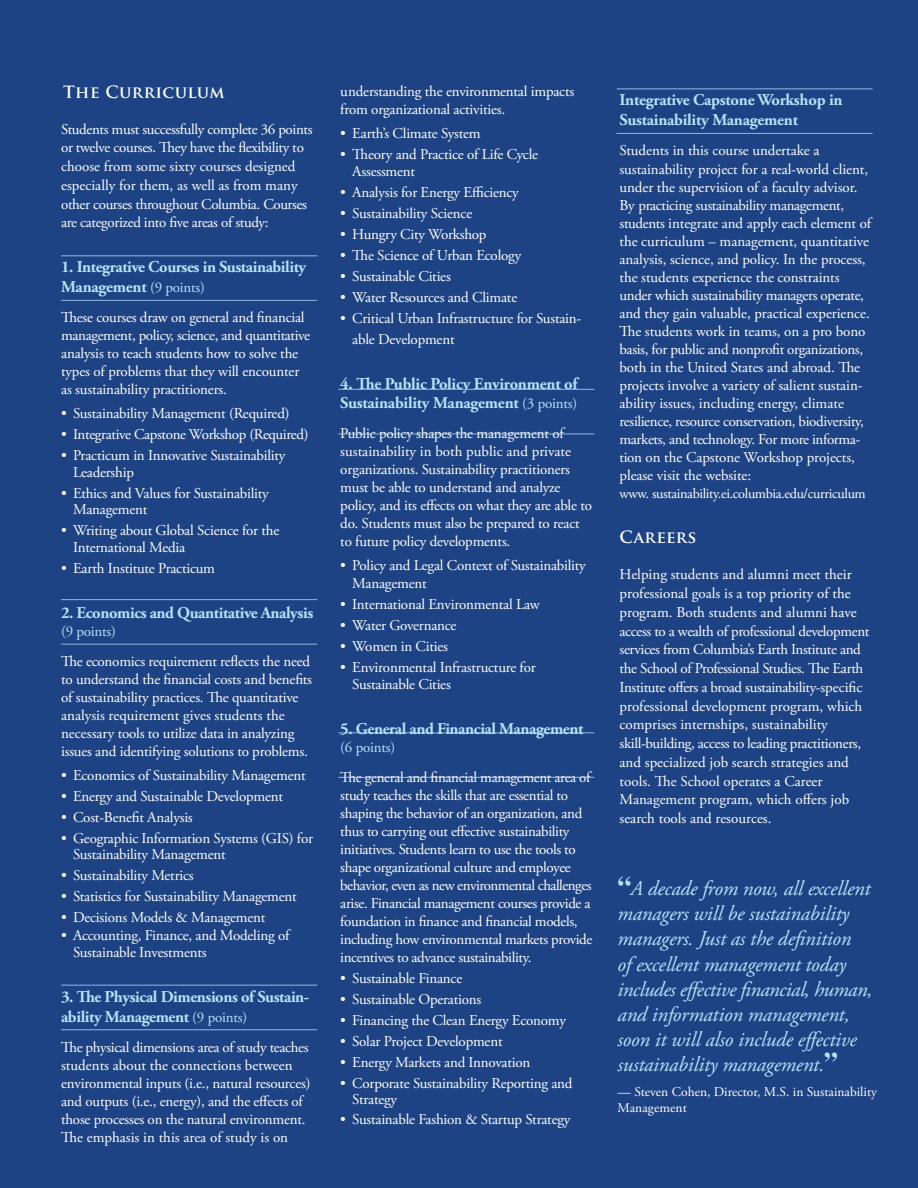
<style>
.page{position:relative;width:918px;height:1188px;background:#1d4384}
.page>*{position:absolute;margin:0;border:0;box-sizing:border-box;transform-origin:0 0}
.t1{font:italic 21px/25.2px "Adobe Garamond Pro";letter-spacing:-.01em;color:#b4e3fa}
.t2{font:700 16.5px/19.8px "Adobe Garamond Pro";letter-spacing:-.025em;color:#b4e3fa}
.t3{font:700 16.5px "Trajan Pro";letter-spacing:.03em;color:#fff}
.t4{font:15px/18px "Adobe Garamond Pro";letter-spacing:-.015em;color:#fff}
.t5{font:15px "Adobe Garamond Pro";letter-spacing:-.015em;color:#b4e3fa}
.t6{font:14.25px "Adobe Garamond Pro";letter-spacing:-.025em;color:#fff}
.t7{font:13.5px/16.2px "Adobe Garamond Pro";color:#fff}
.s1{font-weight:400;font-size:15px}
.s2{font-family:"Times";font-weight:700;font-style:normal;font-size:27px}
</style>
<div class="page">
<hr style="left:61px;top:300px;width:256px;height:1px;background:#b4e3fa">
<hr style="left:61px;top:255px;width:256px;height:1px;background:#b4e3fa">
<hr style="left:61px;top:644px;width:256px;height:1px;background:#b4e3fa">
<hr style="left:61px;top:599px;width:256px;height:1px;background:#b4e3fa">
<hr style="left:61px;top:1029px;width:256px;height:1px;background:#b4e3fa">
<hr style="left:61px;top:985px;width:256px;height:1px;background:#b4e3fa">
<hr style="left:338px;top:433px;width:256px;height:2px;background:#b4e3fa">
<hr style="left:338px;top:777px;width:256px;height:1px;background:#b4e3fa">
<hr style="left:338px;top:389px;width:256px;height:1px;background:#b4e3fa">
<hr style="left:338px;top:732px;width:256px;height:1px;background:#b4e3fa">
<hr style="left:617px;top:133px;width:256px;height:1px;background:#b4e3fa">
<hr style="left:617px;top:88px;width:256px;height:1px;background:#b4e3fa">
<p class="t3" style="left:63px;top:81px;width:163px">The Curriculum</p>
<p class="t4" style="left:61px;top:120px;width:253px;line-height:18.8px">Students must successfully complete 36 points or twelve courses. They have the flexibility to choose from some sixty courses designed especially for them, as well as from many other courses throughout Columbia. Courses are categorized into five areas of study:</p>
<p class="t2" style="left:61px;top:258px;width:247px">1. Integrative Courses in Sustainability<br>Management <span class="s1">(9 points)</span></p>
<p class="t4" style="left:61px;top:309px;width:251px">These courses draw on general and financial management, policy, science, and quantitative analysis to teach students how to solve the types of problems that they will encounter as sustainability practitioners.</p>
<p class="t4" style="left:61px;top:405px;width:230px">• Sustainability Management (Required)</p>
<p class="t4" style="left:61px;top:426px;width:249px">• Integrative Capstone Workshop (Required)</p>
<p class="t4" style="left:73px;top:448px;width:214px;line-height:16.5px;text-indent:-12px">• Practicum in Innovative Sustainability<br>Leadership</p>
<p class="t4" style="left:73px;top:485px;width:197px;line-height:16.5px;text-indent:-12px">• Ethics and Values for Sustainability<br>Management</p>
<p class="t4" style="left:73px;top:523px;width:208px;line-height:16.5px;text-indent:-12px">• Writing about Global Science for the<br>International Media</p>
<p class="t4" style="left:61px;top:560px;width:156px">• Earth Institute Practicum</p>
<p class="t2" style="left:61px;top:603px;width:254px">2. Economics and Quantitative Analysis</p>
<p class="t5" style="left:61px;top:622px;width:56px">(9 points)</p>
<p class="t4" style="left:61px;top:653px;width:253px">The economics requirement reflects the need to understand the financial costs and benefits of sustainability practices. The quantitative analysis requirement gives students the necessary tools to utilize data in analyzing issues and identifying solutions to problems.</p>
<p class="t4" style="left:61px;top:767px;width:246px">• Economics of Sustainability Management</p>
<p class="t4" style="left:61px;top:788px;width:223px">• Energy and Sustainable Development</p>
<p class="t4" style="left:61px;top:809px;width:133px">• Cost-Benefit Analysis</p>
<p class="t4" style="left:73px;top:830px;width:241px;line-height:16.5px;text-indent:-12px">• Geographic Information Systems (GIS) for<br>Sustainability Management</p>
<p class="t4" style="left:61px;top:867px;width:134px">• Sustainability Metrics</p>
<p class="t4" style="left:61px;top:888px;width:237px">• Statistics for Sustainability Management</p>
<p class="t4" style="left:61px;top:909px;width:206px">• Decisions Models &amp; Management</p>
<p class="t4" style="left:73px;top:928px;width:218px;line-height:16.5px;text-indent:-12px">• Accounting, Finance, and Modeling of<br>Sustainable Investments</p>
<p class="t2" style="left:61px;top:987px;width:250px">3. The Physical Dimensions of Sustain&shy;ability Management <span class="s1">(9 points)</span></p>
<p class="t4" style="left:61px;top:1038px;width:251px">The physical dimensions area of study teaches students about the connections between environmental inputs (i.e., natural resources) and outputs (i.e., energy), and the effects of those processes on the natural environment.<br>The emphasis in this area of study is on</p>
<p class="t4" style="left:340px;top:83px;width:235px">understanding the environmental impacts from organizational activities.</p>
<p class="t4" style="left:340px;top:125px;width:142px">• Earth’s Climate System</p>
<p class="t4" style="left:352px;top:147px;width:187px;line-height:16.5px;text-indent:-12px">• Theory and Practice of Life Cycle<br>Assessment</p>
<p class="t4" style="left:340px;top:183px;width:180px">• Analysis for Energy Efficiency</p>
<p class="t4" style="left:340px;top:204px;width:134px">• Sustainability Science</p>
<p class="t4" style="left:340px;top:225px;width:148px">• Hungry City Workshop</p>
<p class="t4" style="left:340px;top:246px;width:182px">• The Science of Urban Ecology</p>
<p class="t4" style="left:340px;top:267px;width:112px">• Sustainable Cities</p>
<p class="t4" style="left:340px;top:288px;width:178px">• Water Resources and Climate</p>
<p class="t4" style="left:352px;top:308px;width:231px;line-height:21px;text-indent:-12px">• Critical Urban Infrastructure for Sustain&shy;able Development</p>
<p class="t2" style="left:340px;top:374px;width:239px">4. The Public Policy Environment of<br>Sustainability Management <span class="s1">(3 points)</span></p>
<p class="t4" style="left:340px;top:425px;width:253px">Public policy shapes the management of sustainability in both public and private organizations. Sustainability practitioners must be able to understand and analyze policy, and its effects on what they are able to do. Students must also be prepared to react to future policy developments.</p>
<p class="t4" style="left:352px;top:557px;width:235px;text-indent:-12px">• Policy and Legal Context of Sustainability<br>Management</p>
<p class="t4" style="left:340px;top:596px;width:201px">• International Environmental Law</p>
<p class="t4" style="left:340px;top:617px;width:118px">• Water Governance</p>
<p class="t4" style="left:340px;top:638px;width:109px">• Women in Cities</p>
<p class="t4" style="left:352px;top:660px;width:185px;line-height:16.5px;text-indent:-12px">• Environmental Infrastructure for<br>Sustainable Cities</p>
<p class="t2" style="left:340px;top:719px;width:245px">5. General and Financial Management</p>
<p class="t5" style="left:340px;top:738px;width:56px">(6 points)</p>
<p class="t4" style="left:340px;top:769px;width:254px">The general and financial management area of study teaches the skills that are essential to shaping the behavior of an organization, and thus to carrying out effective sustainability initiatives. Students learn to use the tools to shape organizational culture and employee behavior, even as new environmental challenges arise. Financial management courses provide a foundation in finance and financial models, including how environmental markets provide incentives to advance sustainability.</p>
<p class="t4" style="left:340px;top:970px;width:123px">• Sustainable Finance</p>
<p class="t4" style="left:340px;top:991px;width:143px">• Sustainable Operations</p>
<p class="t4" style="left:340px;top:1012px;width:227px">• Financing the Clean Energy Economy</p>
<p class="t4" style="left:340px;top:1033px;width:164px">• Solar Project Development</p>
<p class="t4" style="left:340px;top:1054px;width:192px">• Energy Markets and Innovation</p>
<p class="t4" style="left:352px;top:1076px;width:222px;line-height:16.5px;text-indent:-12px">• Corporate Sustainability Reporting and<br>Strategy</p>
<p class="t4" style="left:340px;top:1111px;width:232px">• Sustainable Fashion &amp; Startup Strategy</p>
<p class="t2" style="left:620px;top:90px;width:225px">Integrative Capstone Workshop in<br>Sustainability Management</p>
<p class="t4" style="left:620px;top:142px;width:253px">Students in this course undertake a sustainability project for a real-world client, under the supervision of a faculty advisor.<br>By practicing sustainability management, students integrate and apply each element of the curriculum – management, quantitative analysis, science, and policy. In the process, the students experience the constraints under which sustainability managers operate, and they gain valuable, practical experience.<br>The students work in teams, on a pro bono basis, for public and nonprofit organizations, both in the United States and abroad. The projects involve a variety of salient sustain&shy;ability issues, including energy, climate resilience, resource conservation, biodiversity, markets, and technology. For more informa&shy;tion on the Capstone Workshop projects, please visit the website:</p>
<p class="t6" style="left:620px;top:485px;width:248px">www. sustainability.ei.columbia.edu/curriculum</p>
<p class="t3" style="left:620px;top:527px;width:78px">Careers</p>
<p class="t4" style="left:620px;top:566px;width:252px;line-height:18.8px">Helping students and alumni meet their professional goals is a top priority of the program. Both students and alumni have access to a wealth of professional development services from Columbia’s Earth Institute and the School of Professional Studies. The Earth Institute offers a broad sustainability-specific professional development program, which comprises internships, sustainability skill-building, access to leading practitioners, and specialized job search strategies and tools. The School operates a Career Management program, which offers job search tools and resources.</p>
<p class="t1" style="left:618px;top:876px;width:256px"><span class="s2">“</span>A decade from now, all excellent managers will be sustainability managers. Just as the definition<br>of excellent management today includes effective financial, human, and information management, soon it will also include effective sustainability management.<span class="s2">”</span></p>
<p class="t7" style="left:618px;top:1084px;width:261px">— Steven Cohen, Director, M.S. in Sustainability<br>Management</p>
</div>
